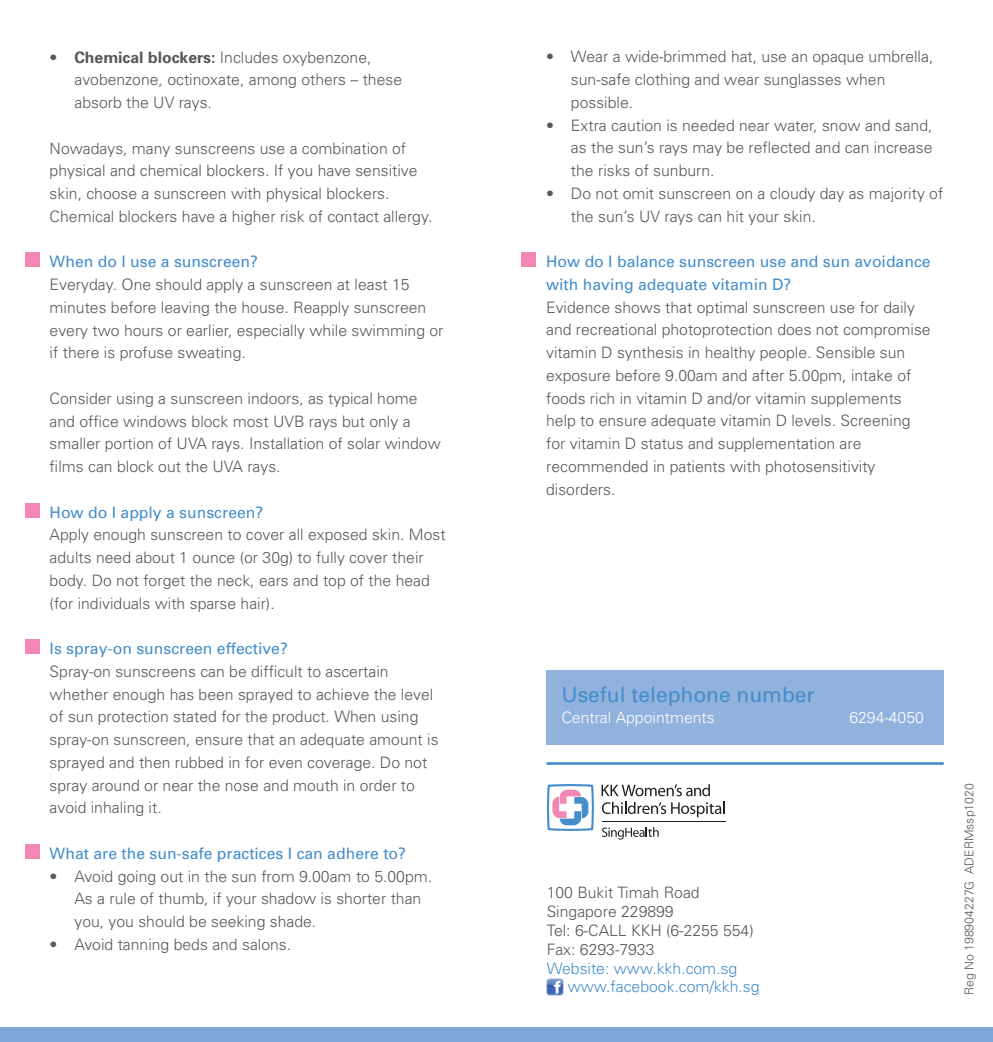
<style>
.page{position:relative;width:993px;height:1042px;background:#fff}
.page>*{position:absolute;margin:0;border:0;box-sizing:border-box;transform-origin:0 0}
.t1{font:21px "Univers";color:#458dcb}
.Body_Text{font:300 15.75px/22.8px "Univers";color:#57585a}
.Indent_Body_Text{font:300 15.75px/22.8px "Univers";color:#57585a}
.t2{font:15.75px/22.8px "Univers";color:#448dcb}
.t3{font:300 15.75px "Univers";color:#458dcb}
.t4{font:300 15.75px "Univers";color:#fff}
.t5{font:300 12.25px "Univers";color:#57585a}
.s1{font-weight:700}
</style>
<div class="page">
<div style="left:0;top:1027px;width:992px;height:15px;background:#7ea8d9"></div>
<div style="left:25px;top:252px;width:15px;height:15px;background:#f287b6"></div>
<div style="left:25px;top:503px;width:15px;height:15px;background:#f287b6"></div>
<div style="left:25px;top:639px;width:15px;height:15px;background:#f287b6"></div>
<div style="left:25px;top:844px;width:15px;height:15px;background:#f287b6"></div>
<div style="left:521px;top:252px;width:15px;height:15px;background:#f287b6"></div>
<hr style="left:546px;top:762px;width:397px;height:3px;background:#458dcb">
<svg style="left:546px;top:784px;width:47px;height:47px"></svg>
<svg style="left:602px;top:827px;width:56px;height:12px"></svg>
<hr style="left:601px;top:821px;width:124px;height:1px;background:#231f20">
<svg style="left:601px;top:784px;width:108px;height:12px"></svg>
<svg style="left:601px;top:802px;width:123px;height:15px"></svg>
<div style="left:546px;top:670px;width:397px;height:74px;background:#90b2dd"></div>
<img style="left:546px;top:978px;width:17px;height:17px">
<p class="Indent_Body_Text" style="left:74px;top:45px;width:329px;text-indent:-25px">• <span class="s1">Chemical blockers:</span> Includes oxybenzone, avobenzone, octinoxate, among others – these absorb the UV rays.</p>
<p class="Body_Text" style="left:50px;top:136px;width:384px">Nowadays, many sunscreens use a combination of physical and chemical blockers. If you have sensitive skin, choose a sunscreen with physical blockers.<br>Chemical blockers have a higher risk of contact allergy.</p>
<p class="t2" style="left:50px;top:250px;width:210px">When do I use a sunscreen?</p>
<p class="Body_Text" style="left:50px;top:273px;width:395px">Everyday. One should apply a sunscreen at least 15 minutes before leaving the house. Reapply sunscreen every two hours or earlier, especially while swimming or if there is profuse sweating.</p>
<p class="Body_Text" style="left:50px;top:386px;width:392px">Consider using a sunscreen indoors, as typical home and office windows block most UVB rays but only a smaller portion of UVA rays. Installation of solar window films can block out the UVA rays.</p>
<p class="t2" style="left:50px;top:500px;width:215px">How do I apply a sunscreen?</p>
<p class="Body_Text" style="left:50px;top:523px;width:397px">Apply enough sunscreen to cover all exposed skin. Most adults need about 1 ounce (or 30g) to fully cover their body. Do not forget the neck, ears and top of the head (for individuals with sparse hair).</p>
<p class="t2" style="left:50px;top:637px;width:240px">Is spray-on sunscreen effective?</p>
<p class="Body_Text" style="left:50px;top:659px;width:390px">Spray-on sunscreens can be difficult to ascertain whether enough has been sprayed to achieve the level of sun protection stated for the product. When using spray-on sunscreen, ensure that an adequate amount is sprayed and then rubbed in for even coverage. Do not spray around or near the nose and mouth in order to avoid inhaling it.</p>
<p class="t2" style="left:50px;top:842px;width:358px">What are the sun-safe practices I can adhere to?</p>
<p class="Indent_Body_Text" style="left:74px;top:864px;width:359px;text-indent:-25px">• Avoid going out in the sun from 9.00am to 5.00pm.<br>As a rule of thumb, if your shadow is shorter than you, you should be seeking shade.</p>
<p class="Indent_Body_Text" style="left:50px;top:932px;width:243px">• Avoid tanning beds and salons.</p>
<p class="Indent_Body_Text" style="left:570px;top:45px;width:364px;text-indent:-25px">• Wear a wide-brimmed hat, use an opaque umbrella, sun-safe clothing and wear sunglasses when possible.</p>
<p class="Indent_Body_Text" style="left:570px;top:113px;width:363px;text-align:justify;text-indent:-25px">• Extra caution is needed near water, snow and sand, as the sun’s rays may be reflected and can increase the risks of sunburn.</p>
<p class="Indent_Body_Text" style="left:570px;top:181px;width:373px;text-indent:-25px">• Do not omit sunscreen on a cloudy day as majority of the sun’s UV rays can hit your skin.</p>
<p class="t2" style="left:546px;top:250px;width:386px">How do I balance sunscreen use and sun avoidance with having adequate vitamin D?</p>
<p class="Body_Text" style="left:546px;top:295px;width:386px">Evidence shows that optimal sunscreen use for daily and recreational photoprotection does not compromise vitamin D synthesis in healthy people. Sensible sun exposure before 9.00am and after 5.00pm, intake of foods rich in vitamin D and/or vitamin supplements help to ensure adequate vitamin D levels. Screening for vitamin D status and supplementation are recommended in patients with photosensitivity disorders.</p>
<p class="t1" style="left:561px;top:681px;width:255px">Useful telephone number</p>
<p class="t4" style="left:561px;top:707px;width:155px">Central Appointments</p>
<p class="t4" style="left:849px;top:707px;width:76px">6294-4050</p>
<p class="Body_Text" style="left:546px;top:880px;width:154px">100 Bukit Timah Road</p>
<p class="Body_Text" style="left:546px;top:899px;width:128px">Singapore 229899</p>
<p class="Body_Text" style="left:546px;top:918px;width:208px">Tel: 6-CALL KKH (6-2255 554)</p>
<p class="Body_Text" style="left:546px;top:937px;width:109px">Fax: 6293-7933</p>
<p class="t3" style="left:546px;top:958px;width:192px">Website: www.kkh.com.sg</p>
<p class="t3" style="left:567px;top:977px;width:193px">www.facebook.com/kkh.sg</p>
<p class="t5" style="left:961px;top:995px;width:213px;rotate:-90deg">Reg No 198904227G ADERMssp1020</p>
</div>
